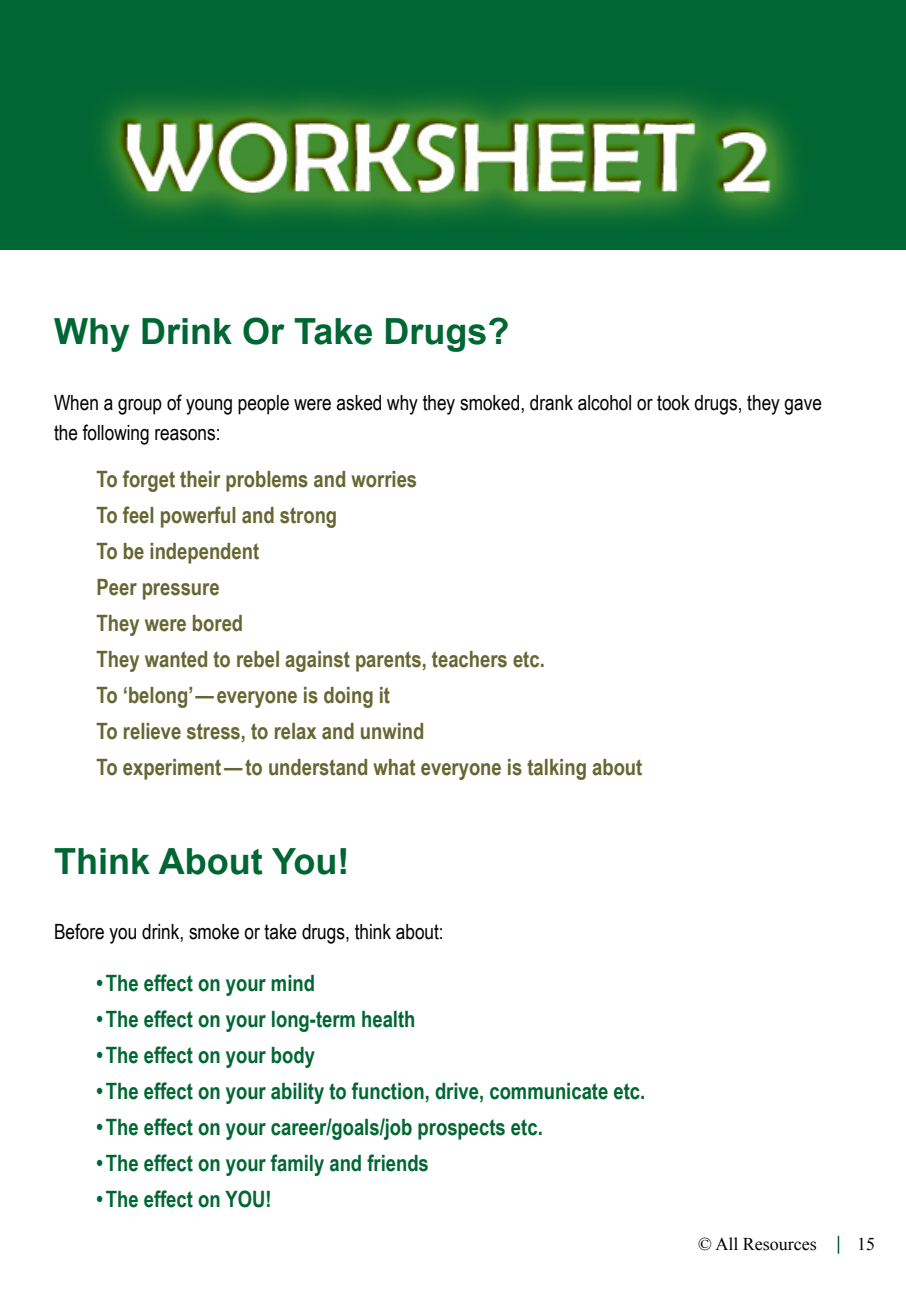
<style>
.page{position:relative;width:906px;height:1289px;background:#fff}
.page>*{position:absolute;margin:0;border:0;box-sizing:border-box;transform-origin:0 0}
.t1{font:700 36px "Arial";color:#063}
.t2{font:700 22.5px/36px "Arial Narrow";color:#663}
.t3{font:700 22.5px "Arial Narrow";color:#063}
.t4{font:21px/30px "Arial Narrow";color:#000}
.t5{font:18px "Times New Roman";color:#000}
</style>
<div class="page">
<svg style="left:837px;top:1235px;width:2px;height:18px"></svg>
<div style="left:0;top:0;width:906px;height:250px;background:#063"></div>
<img style="left:99px;top:94px;width:696px;height:128px">
<h1 class="t1" style="left:54px;top:307px;width:457px">Why Drink Or Take Drugs?</h1>
<p class="t4" style="left:54px;top:386px;width:769px">When a group of young people were asked why they smoked, drank alcohol or took drugs, they gave the following reasons:</p>
<p class="t2" style="left:97px;top:459px;width:547px">To forget their problems and worries<br>To feel powerful and strong<br>To be independent<br>Peer pressure<br>They were bored<br>They wanted to rebel against parents, teachers etc.<br>To ‘belong’ — everyone is doing it<br>To relieve stress, to relax and unwind<br>To experiment — to understand what everyone is talking about</p>
<h1 class="t1" style="left:54px;top:837px;width:297px">Think About You!</h1>
<p class="t4" style="left:54px;top:916px;width:391px">Before you drink, smoke or take drugs, think about:</p>
<p class="t3" style="left:97px;top:965px;width:220px">• The effect on your mind</p>
<p class="t3" style="left:97px;top:1001px;width:320px">• The effect on your long-term health</p>
<p class="t3" style="left:97px;top:1037px;width:220px">• The effect on your body</p>
<p class="t3" style="left:97px;top:1073px;width:550px">• The effect on your ability to function, drive, communicate etc.</p>
<p class="t3" style="left:97px;top:1109px;width:448px">• The effect on your career/goals/job prospects etc.</p>
<p class="t3" style="left:97px;top:1145px;width:334px">• The effect on your family and friends</p>
<p class="t3" style="left:97px;top:1181px;width:177px">• The effect on YOU!</p>
<p class="t5" style="left:698px;top:1231px;width:120px">© All Resources</p>
<p class="t5" style="left:857px;top:1231px;width:19px">15</p>
</div>
